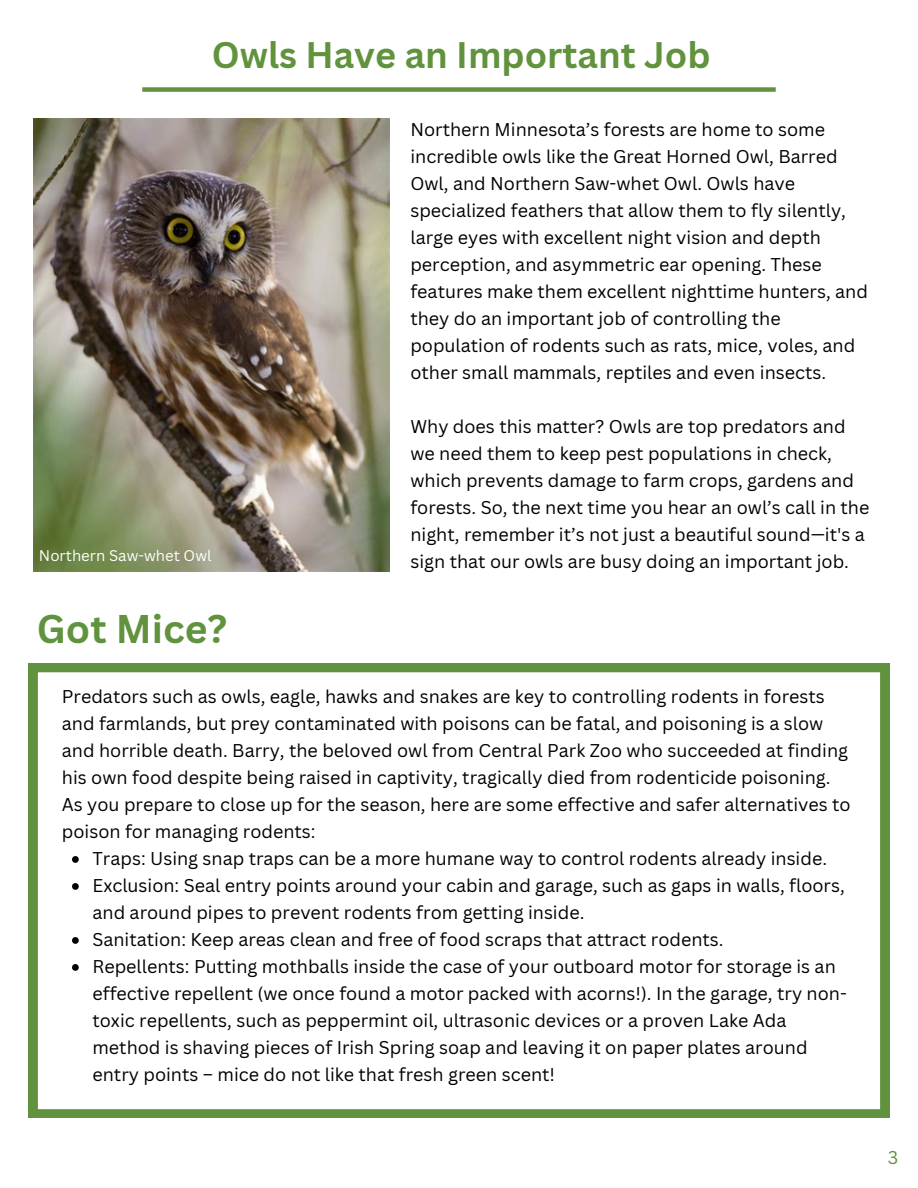
<style>
.page{position:relative;width:918px;height:1188px;background:#fff}
.page>*{position:absolute;margin:0;border:0;box-sizing:border-box;transform-origin:0 0}
.t1{font:700 39px "Canva Sans";color:#61933e}
.t2{font:700 36px "Canva Sans";color:#61933e}
.t3{font:18px/27px "Canva Sans";color:#000}
.t4{font:18px "Canva Sans";color:#61933e}
.t5{font:15px "Canva Sans";color:#fff}
</style>
<div class="page">
<div style="left:142px;top:87px;width:634px;height:5px;background:#61933e"></div>
<img style="left:33px;top:118px;width:357px;height:453px">
<svg style="left:29px;top:663px;width:860px;height:455px"></svg>
<svg style="left:72px;top:856px;width:7px;height:7px"></svg>
<svg style="left:72px;top:883px;width:7px;height:7px"></svg>
<svg style="left:72px;top:937px;width:7px;height:7px"></svg>
<svg style="left:72px;top:964px;width:7px;height:7px"></svg>
<p class="t2" style="left:212px;top:30px;width:501px">Owls Have an Important Job</p>
<h1 class="t5" style="left:39px;top:545px;width:174px">Northern Saw-whet Owl</h1>
<h2 class="t1" style="left:37px;top:601px;width:192px">Got Mice?</h2>
<h2 class="t3" style="left:410px;top:115px;width:459px">Northern Minnesota’s forests are home to some incredible owls like the Great Horned Owl, Barred Owl, and Northern Saw-whet Owl. Owls have specialized feathers that allow them to fly silently, large eyes with excellent night vision and depth perception, and asymmetric ear opening. These features make them excellent nighttime hunters, and they do an important job of controlling the population of rodents such as rats, mice, voles, and other small mammals, reptiles and even insects.</h2>
<h2 class="t3" style="left:410px;top:412px;width:461px">Why does this matter? Owls are top predators and we need them to keep pest populations in check, which prevents damage to farm crops, gardens and forests. So, the next time you hear an owl’s call in the night, remember it’s not just a beautiful sound—it's a sign that our owls are busy doing an important job.</h2>
<p class="t3" style="left:62px;top:683px;width:790px">Predators such as owls, eagle, hawks and snakes are key to controlling rodents in forests and farmlands, but prey contaminated with poisons can be fatal, and poisoning is a slow and horrible death. Barry, the beloved owl from Central Park Zoo who succeeded at finding his own food despite being raised in captivity, tragically died from rodenticide poisoning.<br>As you prepare to close up for the season, here are some effective and safer alternatives to poison for managing rodents:</p>
<p class="t3" style="left:92px;top:845px;width:736px">Traps: Using snap traps can be a more humane way to control rodents already inside.</p>
<p class="t3" style="left:92px;top:872px;width:754px">Exclusion: Seal entry points around your cabin and garage, such as gaps in walls, floors, and around pipes to prevent rodents from getting inside.</p>
<p class="t3" style="left:92px;top:926px;width:633px">Sanitation: Keep areas clean and free of food scraps that attract rodents.</p>
<p class="t3" style="left:92px;top:953px;width:756px">Repellents: Putting mothballs inside the case of your outboard motor for storage is an effective repellent (we once found a motor packed with acorns!). In the garage, try non&shy;toxic repellents, such as peppermint oil, ultrasonic devices or a proven Lake Ada method is shaving pieces of Irish Spring soap and leaving it on paper plates around entry points – mice do not like that fresh green scent!</p>
<p class="t4" style="left:888px;top:1145px;width:12px">3</p>
</div>
